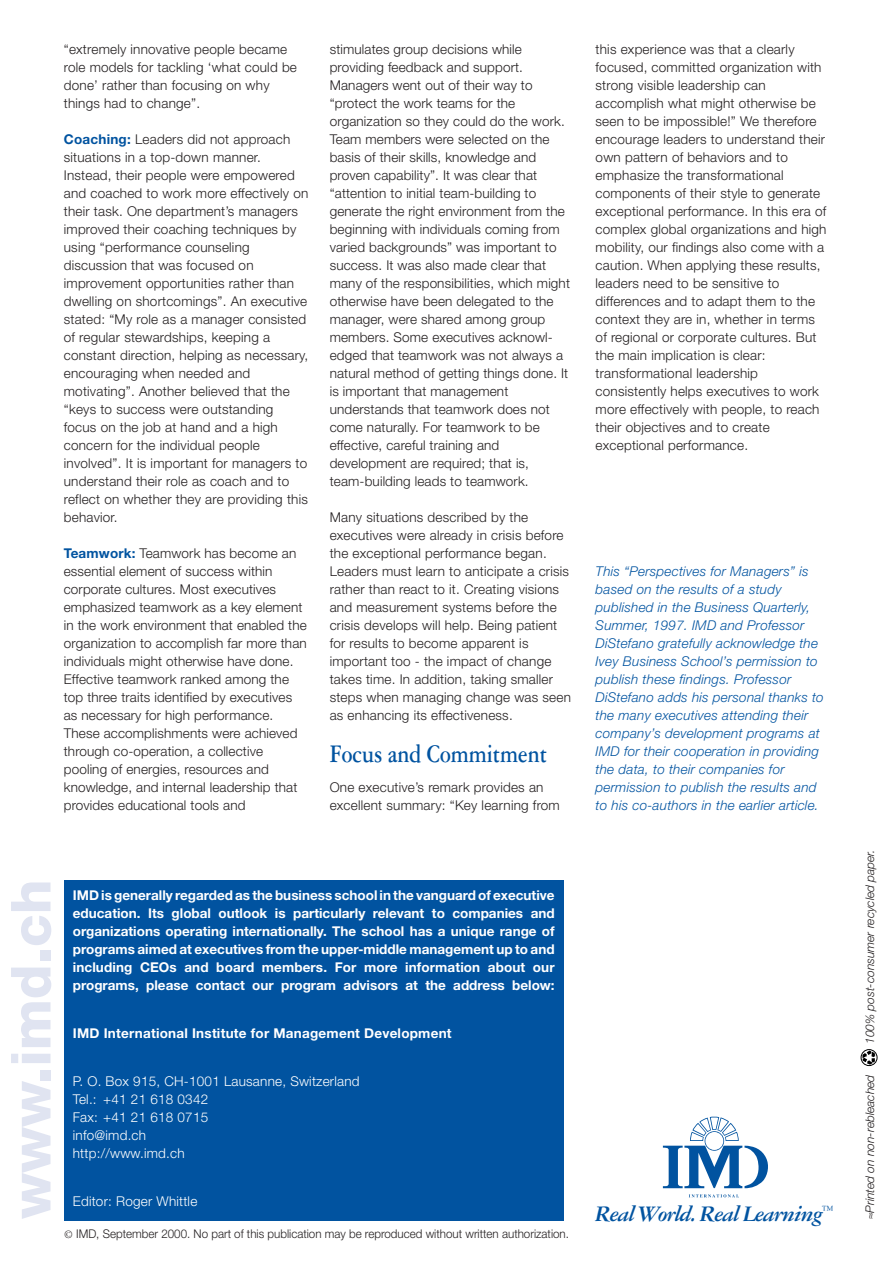
<style>
.page{position:relative;width:893px;height:1262px;background:#fff}
.page>*{position:absolute;margin:0;border:0;box-sizing:border-box;transform-origin:0 0}
.t1{font:800 55.2px "Helvetica Neue";color:#e0e4f1}
.t2{font:700 27px "Garamond Three";color:#0153a0;scale:.8 1}
.t3{font:italic 700 23.7px "Garamond Three";letter-spacing:-.05em;color:#0153a0}
.t4{font:300 13.5px/18px "Helvetica Neue";letter-spacing:.015em;color:#231f20}
.t5{font:italic 300 13.5px/18px "Helvetica Neue";letter-spacing:.015em;color:#0153a0}
.t6{font:700 13.5px/18px "Helvetica Neue";letter-spacing:.015em;color:#fff;text-align:justify}
.t7{font:300 13.5px/18px "Helvetica Neue";letter-spacing:.015em;color:#fff}
.t8{font:300 12px "Helvetica Neue";color:#231f20;scale:.96 1}
.t9{font:italic 300 12px "Helvetica Neue";color:#231f20}
.s1{font-weight:700;color:#0153a0}
.s2{font-family:"Garamond Three";font-weight:400}
</style>
<div class="page">
<svg style="left:663px;top:1116px;width:105px;height:72px"></svg>
<svg style="left:689px;top:1194px;width:50px;height:3px"></svg>
<div style="left:64px;top:880px;width:499px;height:340px;background:#0153a0"></div>
<svg style="left:863px;top:1049px;width:14px;height:18px"></svg>
<div style="left:860px;top:1049px;width:17px;height:16px;border:1px solid #000;border-radius:50%"></div>
<svg style="left:862px;top:1050px;width:13px;height:14px"></svg>
<p class="t4" style="left:64px;top:41px;width:235px">“extremely innovative people became role models for tackling ‘what could be done’ rather than focusing on why things had to change”.</p>
<p class="t4" style="left:64px;top:131px;width:246px"><span class="s1">Coaching:</span> Leaders did not approach situations in a top-down manner.<br>Instead, their people were empowered and coached to work more effectively on their task. One department’s managers improved their coaching techniques by using “performance counseling discussion that was focused on improvement opportunities rather than dwelling on shortcomings”. An executive stated: “My role as a manager consisted of regular stewardships, keeping a constant direction, helping as necessary, encouraging when needed and motivating”. Another believed that the “keys to success were outstanding focus on the job at hand and a high concern for the individual people involved”. It is important for managers to understand their role as coach and to reflect on whether they are providing this behavior.</p>
<p class="t4" style="left:64px;top:545px;width:244px"><span class="s1">Teamwork:</span> Teamwork has become an essential element of success within corporate cultures. Most executives emphasized teamwork as a key element in the work environment that enabled the organization to accomplish far more than individuals might otherwise have done.<br>Effective teamwork ranked among the top three traits identified by executives as necessary for high performance.<br>These accomplishments were achieved through co-operation, a collective pooling of energies, resources and knowledge, and internal leadership that provides educational tools and</p>
<p class="t4" style="left:330px;top:41px;width:242px">stimulates group decisions while providing feedback and support.<br>Managers went out of their way to “protect the work teams for the organization so they could do the work.<br>Team members were selected on the basis of their skills, knowledge and proven capability”. It was clear that “attention to initial team-building to generate the right environment from the beginning with individuals coming from varied backgrounds” was important to success. It was also made clear that many of the responsibilities, which might otherwise have been delegated to the manager, were shared among group members. Some executives acknowl&shy;edged that teamwork was not always a natural method of getting things done. It is important that management understands that teamwork does not come naturally. For teamwork to be effective, careful training and development are required; that is, team-building leads to teamwork.</p>
<p class="t4" style="left:330px;top:509px;width:243px">Many situations described by the executives were already in crisis before the exceptional performance began.<br>Leaders must learn to anticipate a crisis rather than react to it. Creating visions and measurement systems before the crisis develops will help. Being patient for results to become apparent is important too - the impact of change takes time. In addition, taking smaller steps when managing change was seen as enhancing its effectiveness.</p>
<h2 class="t2" style="left:330px;top:744px;width:273px">Focus and Commitment</h2>
<p class="t4" style="left:330px;top:779px;width:232px">One executive’s remark provides an excellent summary: “Key learning from</p>
<p class="t4" style="left:595px;top:41px;width:232px">this experience was that a clearly focused, committed organization with strong visible leadership can accomplish what might otherwise be seen to be impossible!” We therefore encourage leaders to understand their own pattern of behaviors and to emphasize the transformational components of their style to generate exceptional performance. In this era of complex global organizations and high mobility, our findings also come with a caution. When applying these results, leaders need to be sensitive to differences and to adapt them to the context they are in, whether in terms of regional or corporate cultures. But the main implication is clear: transformational leadership consistently helps executives to work more effectively with people, to reach their objectives and to create exceptional performance.</p>
<p class="t5" style="left:595px;top:563px;width:230px">This “Perspectives for Managers” is based on the results of a study published in the Business Quarterly, Summer, 1997. IMD and Professor DiStefano gratefully acknowledge the Ivey Business School’s permission to publish these findings. Professor DiStefano adds his personal thanks to the many executives attending their company’s development programs at IMD for their cooperation in providing the data, to their companies for permission to publish the results and to his co-authors in the earlier article.</p>
<h1 class="t1" style="left:11px;top:1218px;width:341px;rotate:-90deg">www.imd.ch</h1>
<p class="t6" style="left:73px;top:887px;width:483px">IMD is generally regarded as the business school in the vanguard of executive education. Its global outlook is particularly relevant to companies and organizations operating internationally. The school has a unique range of programs aimed at executives from the upper-middle management up to and including CEOs and board members. For more information about our programs, please contact our program advisors at the address below:</p>
<p class="t6" style="left:73px;top:1025px;width:380px">IMD International Institute for Management Development</p>
<p class="t7" style="left:73px;top:1073px;width:288px">P. O. Box 915, CH-1001 Lausanne, Switzerland<br>Tel.: +41 21 618 0342<br>Fax: +41 21 618 0715<br>info@imd.ch<br>http://www.imd.ch</p>
<p class="t7" style="left:73px;top:1193px;width:126px">Editor: Roger Whittle</p>
<p class="t8" style="left:64px;top:1229px;width:527px"><span class="s2">©</span> IMD, September 2000. No part of this publication may be reproduced without written authorization.</p>
<h3 class="t3" style="left:595px;top:1205px;width:240px">Real World. Real Learning<sup>™</sup></h3>
<p class="t9" style="left:865px;top:1044px;width:196px;rotate:-90deg">100% post-consumer recycled paper.</p>
<p class="t9" style="left:865px;top:1219px;width:146px;rotate:-90deg">≈Printed on non-rebleached</p>
</div>
